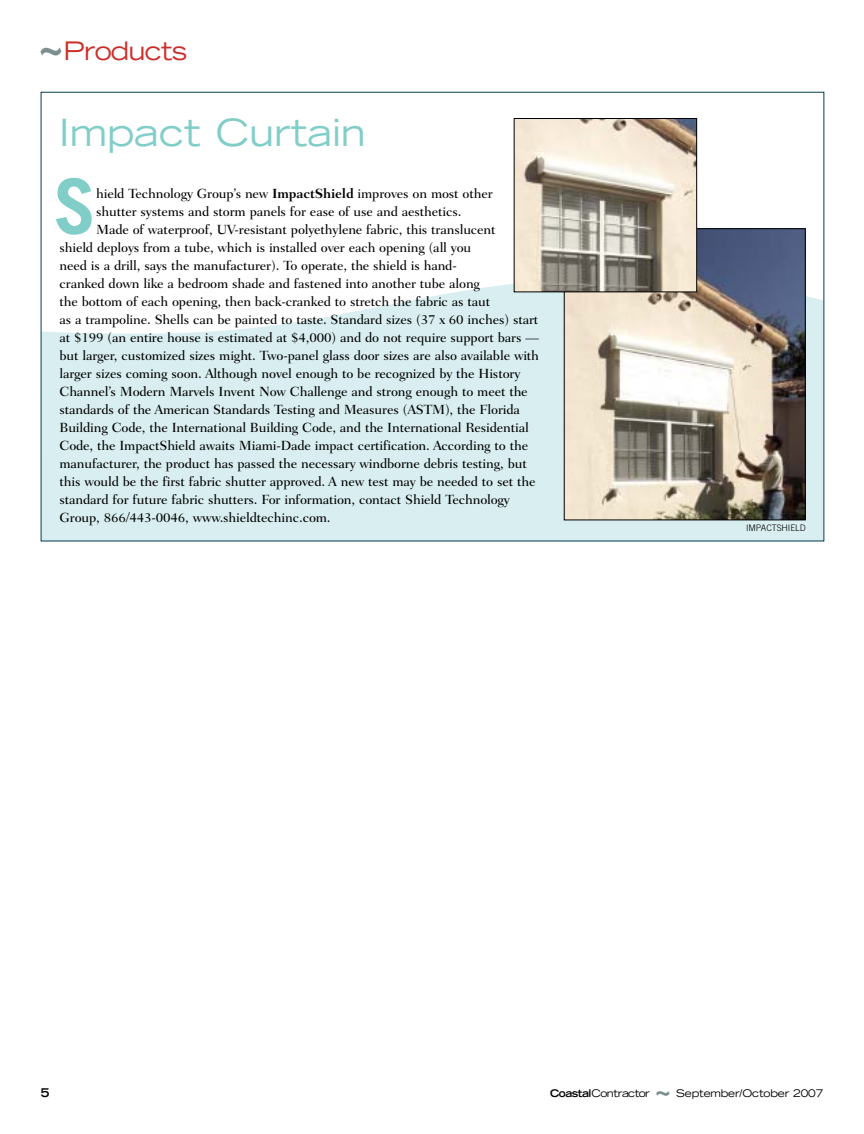
<style>
.page{position:relative;width:864px;height:1134px;background:#fff}
.page>*{position:absolute;margin:0;border:0;box-sizing:border-box;transform-origin:0 0}
.t1{font:700 76.65px "Trade Gothic";color:#81cec8}
.t2{font:expanded 37.5px "Trade Gothic LH";color:#81cec8}
.t3{font:700 expanded 28.5px "Trade Gothic LH";color:#7d8e90}
.t4{font:expanded 25.5px "Trade Gothic LH";letter-spacing:-.03em;color:#cb2f2a}
.t5{font:500 13.5px "Fairfield LH";letter-spacing:-.01em;color:#000}
.t6{font:700 expanded 12px "Trade Gothic LH";color:#000}
.t7{font:expanded 10.5px "Trade Gothic LH";letter-spacing:-.015em;color:#000}
.t8{font:expanded 10.5px "Trade Gothic LH";letter-spacing:-.05em;color:#000}
.t9{font:300 9px "Trade Gothic";letter-spacing:-.01em;color:#000}
.s1{font-family:"Trade Gothic";font-weight:700;font-stretch:normal;font-size:42px;color:#7d8e90}
.s2{font-weight:700}
</style>
<div class="page">
<svg style="left:43px;top:260px;width:779px;height:279px;fill:#d9eef0"></svg>
<img style="left:566px;top:230px;width:238px;height:288px">
<div style="left:564px;top:228px;width:242px;height:292px;border:1px solid #000"></div>
<img style="left:516px;top:120px;width:179px;height:170px">
<div style="left:514px;top:118px;width:183px;height:174px;border:1px solid #000"></div>
<h3 class="t4" style="left:38px;top:41px;width:150px"><span class="s1">~</span>Products</h3>
<h2 class="t2" style="left:59px;top:119px;width:308px">Impact Curtain</h2>
<p class="t5" style="left:96px;top:188px;width:398px">hield Technology Group’s new <span class="s2">ImpactShield</span> improves on most other</p>
<p class="t5" style="left:96px;top:206px;width:367px">shutter systems and storm panels for ease of use and aesthetics.</p>
<p class="t5" style="left:96px;top:224px;width:401px">Made of waterproof, UV-resistant polyethylene fabric, this translucent</p>
<p class="t5" style="left:59px;top:242px;width:413px">shield deploys from a tube, which is installed over each opening (all you</p>
<p class="t5" style="left:59px;top:260px;width:399px">need is a drill, says the manufacturer). To operate, the shield is hand-</p>
<p class="t5" style="left:59px;top:278px;width:422px">cranked down like a bedroom shade and fastened into another tube along</p>
<p class="t5" style="left:59px;top:296px;width:432px">the bottom of each opening, then back-cranked to stretch the fabric as taut</p>
<p class="t5" style="left:59px;top:314px;width:480px">as a trampoline. Shells can be painted to taste. Standard sizes (37 x 60 inches) start</p>
<p class="t5" style="left:59px;top:332px;width:481px">at $199 (an entire house is estimated at $4,000) and do not require support bars —</p>
<p class="t5" style="left:59px;top:350px;width:481px">but larger, customized sizes might. Two-panel glass door sizes are also available with</p>
<p class="t5" style="left:59px;top:368px;width:462px">larger sizes coming soon. Although novel enough to be recognized by the History</p>
<p class="t5" style="left:59px;top:386px;width:470px">Channel’s Modern Marvels Invent Now Challenge and strong enough to meet the</p>
<p class="t5" style="left:59px;top:404px;width:462px">standards of the American Standards Testing and Measures (ASTM), the Florida</p>
<p class="t5" style="left:59px;top:422px;width:471px">Building Code, the International Building Code, and the International Residential</p>
<p class="t5" style="left:59px;top:440px;width:470px">Code, the ImpactShield awaits Miami-Dade impact certification. According to the</p>
<p class="t5" style="left:59px;top:458px;width:469px">manufacturer, the product has passed the necessary windborne debris testing, but</p>
<p class="t5" style="left:59px;top:476px;width:478px">this would be the first fabric shutter approved. A new test may be needed to set the</p>
<p class="t5" style="left:59px;top:494px;width:452px">standard for future fabric shutters. For information, contact Shield Technology</p>
<p class="t5" style="left:59px;top:512px;width:273px">Group, 866/443-0046, www.shieldtechinc.com.</p>
<h1 class="t1" style="left:53px;top:179px;width:44px">S</h1>
<p class="t9" style="left:746px;top:525px;width:61px">IMPACTSHIELD</p>
<p class="t6" style="left:41px;top:1088px;width:10px">5</p>
<p class="t8" style="left:550px;top:1089px;width:101px"><span class="s2">Coastal</span>Contractor</p>
<h3 class="t3" style="left:654px;top:1081px;width:19px">~</h3>
<p class="t7" style="left:676px;top:1089px;width:149px">September/October 2007</p>
</div>
